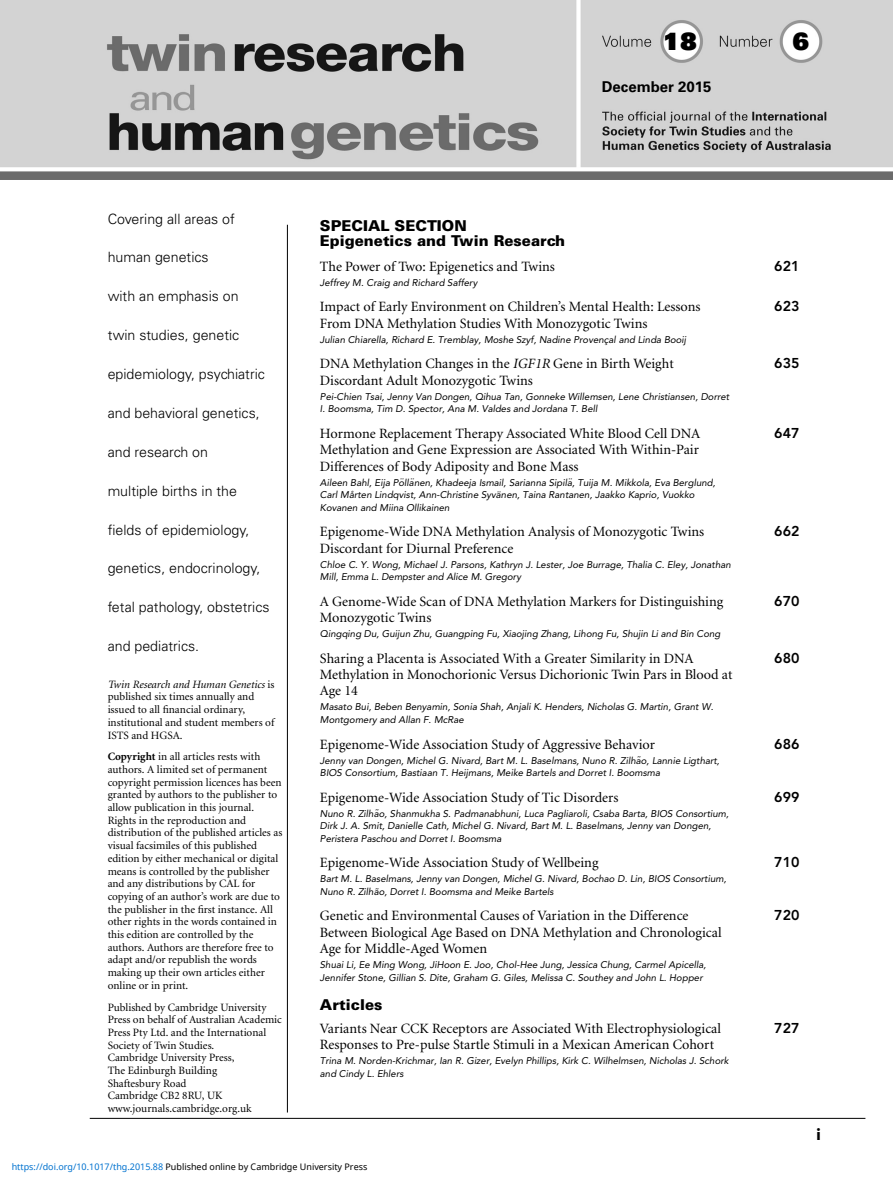
<style>
.page{position:relative;width:893px;height:1191px;background:#fff}
.page>*{position:absolute;margin:0;border:0;box-sizing:border-box;transform-origin:0 0}
.t1{font:900 23.85px "Univers";color:#000}
.t2{font:900 16.5px "Avenir";color:#000}
.t3{font:900 15px/15px "Univers";color:#000}
.t4{font:700 15px "Univers";color:#000}
.t5{font:14.25px/16.5px "Minion";color:#000}
.t6{font:300 14.25px "Univers";color:#000}
.t7{font:800 14.25px "Avenir";color:#000}
.t8{font:11.25px/12.8px "Minion";color:#000}
.t9{font:9.75px/12.8px "Avenir";color:#000}
.t10{font:9px "Noto Sans";color:#000}
.s1{font-style:italic}
.s2{font-weight:700}
.s3{color:#0172cf}
</style>
<div class="page">
<img style="left:0;top:0;width:893px;height:179px">
<hr style="left:287px;top:225px;width:1px;height:887px;background:#000">
<hr style="left:90px;top:1118px;width:775px;height:1px;background:#000">
<h1 class="t1" style="left:663px;top:33px;width:35px">18</h1>
<h1 class="t1" style="left:792px;top:33px;width:18px">6</h1>
<h3 class="t4" style="left:602px;top:81px;width:111px">December 2015</h3>
<h3 class="t6" style="left:108px;top:213px;width:129px">Covering all areas of</h3>
<h3 class="t6" style="left:108px;top:252px;width:103px">human genetics</h3>
<h3 class="t6" style="left:108px;top:291px;width:132px">with an emphasis on</h3>
<h3 class="t6" style="left:108px;top:330px;width:133px">twin studies, genetic</h3>
<h3 class="t6" style="left:108px;top:369px;width:159px">epidemiology, psychiatric</h3>
<h3 class="t6" style="left:108px;top:408px;width:154px">and behavioral genetics,</h3>
<h3 class="t6" style="left:108px;top:446px;width:102px">and research on</h3>
<h3 class="t6" style="left:108px;top:485px;width:131px">multiple births in the</h3>
<h3 class="t6" style="left:108px;top:524px;width:143px">fields of epidemiology,</h3>
<h3 class="t6" style="left:108px;top:563px;width:154px">genetics, endocrinology,</h3>
<h3 class="t6" style="left:108px;top:602px;width:163px">fetal pathology, obstetrics</h3>
<h3 class="t6" style="left:108px;top:641px;width:93px">and pediatrics.</h3>
<p class="t8" style="left:108px;top:679px;width:168px"><span class="s1">Twin Research and Human Genetics</span> is published six times annually and issued to all financial ordinary, institutional and student members of<br>ISTS and HGSA.</p>
<p class="t8" style="left:108px;top:751px;width:176px"><span class="s2">Copyright</span> in all articles rests with authors. A limited set of permanent copyright permission licences has been granted by authors to the publisher to allow publication in this journal.<br>Rights in the reproduction and distribution of the published articles as visual facsimiles of this published edition by either mechanical or digital means is controlled by the publisher and any distributions by CAL for copying of an author’s work are due to the publisher in the first instance. All other rights in the words contained in this edition are controlled by the authors. Authors are therefore free to adapt and/or republish the words making up their own articles either online or in print.</p>
<p class="t8" style="left:108px;top:1001px;width:176px">Published by Cambridge University<br>Press on behalf of Australian Academic<br>Press Pty Ltd. and the International<br>Society of Twin Studies.<br>Cambridge University Press,<br>The Edinburgh Building<br>Shaftesbury Road<br>Cambridge CB2 8RU, UK www.journals.cambridge.org.uk</p>
<h3 class="t3" style="left:320px;top:219px;width:247px">SPECIAL SECTION<br>Epigenetics and Twin Research</h3>
<h3 class="t5" style="left:320px;top:259px;width:236px">The Power of Two: Epigenetics and Twins</h3>
<h3 class="t7" style="left:774px;top:260px;width:27px">621</h3>
<p class="t9" style="left:320px;top:277px;width:159px">Jeffrey M. Craig and Richard Saffery</p>
<h3 class="t5" style="left:320px;top:300px;width:382px">Impact of Early Environment on Children’s Mental Health: Lessons<br>From DNA Methylation Studies With Monozygotic Twins</h3>
<h3 class="t7" style="left:774px;top:301px;width:27px">623</h3>
<p class="t9" style="left:320px;top:334px;width:368px">Julian Chiarella, Richard E. Tremblay, Moshe Szyf, Nadine Provenc¸al and Linda Booij</p>
<h3 class="t5" style="left:320px;top:357px;width:355px">DNA Methylation Changes in the <span class="s1">IGF1R</span> Gene in Birth Weight<br>Discordant Adult Monozygotic Twins</h3>
<h3 class="t7" style="left:774px;top:357px;width:27px">635</h3>
<p class="t9" style="left:320px;top:391px;width:412px">Pei-Chien Tsai, Jenny Van Dongen, Qihua Tan, Gonneke Willemsen, Lene Christiansen, Dorret<br>I. Boomsma, Tim D. Spector, Ana M. Valdes and Jordana T. Bell</p>
<h3 class="t5" style="left:320px;top:426px;width:382px;text-align:justify">Hormone Replacement Therapy Associated White Blood Cell DNA Methylation and Gene Expression are Associated With Within-Pair Differences of Body Adiposity and Bone Mass</h3>
<h3 class="t7" style="left:774px;top:427px;width:27px">647</h3>
<p class="t9" style="left:320px;top:477px;width:94px">Aileen Bahl, Eija Poll ¨</p>
<p class="t9" style="left:400px;top:477px;width:318px">¨ anen, Khadeeja Ismail, Sarianna Sipila, Tuija M. Mikkola, Eva Berglund,</p>
<p class="t9" style="left:320px;top:476px;width:378px;text-indent:249px">¨<br>Carl Marten Lindqvist, Ann-Christine Syvanen, Taina Rantanen, Jaakko Kaprio, Vuokko</p>
<p class="t9" style="left:350px;top:489px;width:5px">˚</p>
<p class="t9" style="left:497px;top:489px;width:4px">¨</p>
<p class="t9" style="left:320px;top:502px;width:133px">Kovanen and Miina Ollikainen</p>
<h3 class="t5" style="left:320px;top:525px;width:386px">Epigenome-Wide DNA Methylation Analysis of Monozygotic Twins<br>Discordant for Diurnal Preference</h3>
<h3 class="t7" style="left:774px;top:526px;width:27px">662</h3>
<p class="t9" style="left:320px;top:559px;width:414px">Chloe C. Y. Wong, Michael J. Parsons, Kathryn J. Lester, Joe Burrage, Thalia C. Eley, Jonathan<br>Mill, Emma L. Dempster and Alice M. Gregory</p>
<h3 class="t5" style="left:320px;top:594px;width:405px">A Genome-Wide Scan of DNA Methylation Markers for Distinguishing<br>Monozygotic Twins</h3>
<h3 class="t7" style="left:774px;top:595px;width:27px">670</h3>
<p class="t9" style="left:320px;top:628px;width:403px">Qingqing Du, Guijun Zhu, Guangping Fu, Xiaojing Zhang, Lihong Fu, Shujin Li and Bin Cong</p>
<h3 class="t5" style="left:320px;top:651px;width:414px">Sharing a Placenta is Associated With a Greater Similarity in DNA<br>Methylation in Monochorionic Versus Dichorionic Twin Pars in Blood at<br>Age 14</h3>
<h3 class="t7" style="left:774px;top:652px;width:27px">680</h3>
<p class="t9" style="left:320px;top:701px;width:396px">Masato Bui, Beben Benyamin, Sonia Shah, Anjali K. Henders, Nicholas G. Martin, Grant W.<br>Montgomery and Allan F. McRae</p>
<h3 class="t5" style="left:320px;top:737px;width:337px">Epigenome-Wide Association Study of Aggressive Behavior</h3>
<h3 class="t7" style="left:774px;top:738px;width:27px">686</h3>
<p class="t9" style="left:320px;top:754px;width:403px">Jenny van Dongen, Michel G. Nivard, Bart M. L. Baselmans, Nuno R. Zilhao, Lannie Ligthart,</p>
<p class="t9" style="left:320px;top:754px;width:343px;text-indent:317px">˜<br>BIOS Consortium, Bastiaan T. Heijmans, Meike Bartels and Dorret I. Boomsma</p>
<h3 class="t5" style="left:320px;top:790px;width:300px">Epigenome-Wide Association Study of Tic Disorders</h3>
<h3 class="t7" style="left:774px;top:791px;width:27px">699</h3>
<p class="t9" style="left:320px;top:808px;width:412px">Nuno R. Zilhao, Shanmukha S. Padmanabhuni, Luca Pagliaroli, Csaba Barta, BIOS Consortium,</p>
<p class="t9" style="left:320px;top:807px;width:394px;text-indent:55px">˜<br>Dirk J. A. Smit, Danielle Cath, Michel G. Nivard, Bart M. L. Baselmans, Jenny van Dongen,<br>Peristera Paschou and Dorret I. Boomsma</p>
<h3 class="t5" style="left:320px;top:856px;width:280px">Epigenome-Wide Association Study of Wellbeing</h3>
<h3 class="t7" style="left:774px;top:857px;width:27px">710</h3>
<p class="t9" style="left:320px;top:873px;width:409px">Bart M. L. Baselmans, Jenny van Dongen, Michel G. Nivard, Bochao D. Lin, BIOS Consortium,<br>Nuno R. Zilhao, Dorret I. Boomsma and Meike Bartels</p>
<p class="t9" style="left:375px;top:886px;width:4px">˜</p>
<h3 class="t5" style="left:320px;top:909px;width:403px">Genetic and Environmental Causes of Variation in the Difference<br>Between Biological Age Based on DNA Methylation and Chronological<br>Age for Middle-Aged Women</h3>
<h3 class="t7" style="left:774px;top:910px;width:27px">720</h3>
<p class="t9" style="left:320px;top:959px;width:389px">Shuai Li, Ee Ming Wong, JiHoon E. Joo, Chol-Hee Jung, Jessica Chung, Carmel Apicella,<br>Jennifer Stone, Gillian S. Dite, Graham G. Giles, Melissa C. Southey and John L. Hopper</p>
<h3 class="t3" style="left:320px;top:998px;width:64px">Articles</h3>
<h3 class="t5" style="left:320px;top:1021px;width:403px">Variants Near CCK Receptors are Associated With Electrophysiological<br>Responses to Pre-pulse Startle Stimuli in a Mexican American Cohort</h3>
<h3 class="t7" style="left:774px;top:1022px;width:27px">727</h3>
<p class="t9" style="left:320px;top:1055px;width:410px">Trina M. Norden-Krichmar, Ian R. Gizer, Evelyn Phillips, Kirk C. Wilhelmsen, Nicholas J. Schork and Cindy L. Ehlers</p>
<p class="t10" style="left:12px;top:1160px;width:357px"><span class="s3">https://doi.org/10.1017/thg.2015.88</span> Published online by Cambridge University Press</p>
<h2 class="t2" style="left:816px;top:1127px;width:6px">i</h2>
</div>
